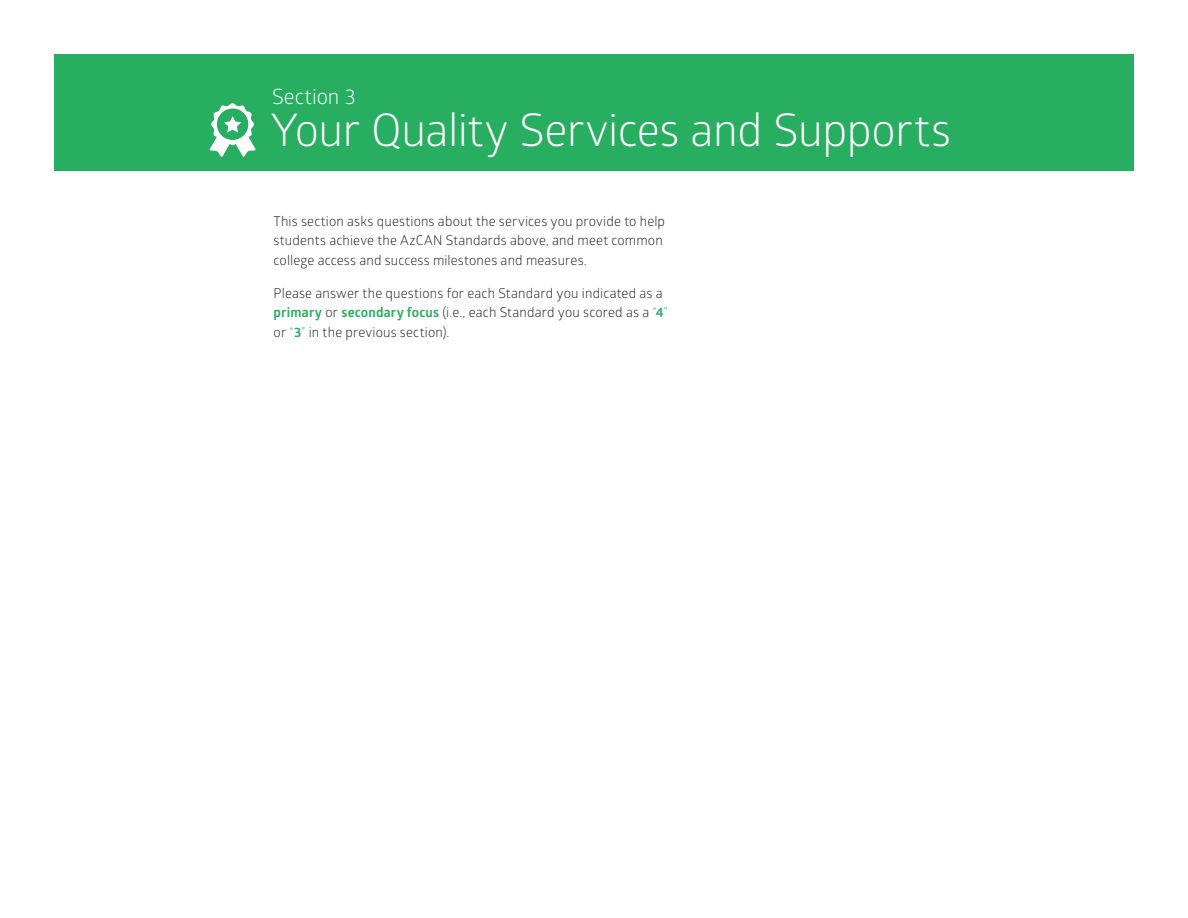
<style>
.page{position:relative;width:1188px;height:918px;background:#fff}
.page>*{position:absolute;margin:0;border:0;box-sizing:border-box;transform-origin:0 0}
.t1{font:45px "Glober";letter-spacing:-.01em;color:#fff}
.t2{font:21px "Glober";letter-spacing:.005em;color:#fff}
.t3{font:13.5px/19.5px "Glober";letter-spacing:.01em;color:#222}
.s1{font-weight:700;color:#27ae60}
.s2{color:#27ae60}
</style>
<div class="page">
<div style="left:54px;top:54px;width:1080px;height:116px;background:#27ae60"></div>
<svg style="left:209px;top:103px;width:47px;height:54px"></svg>
<h2 class="t2" style="left:272px;top:82px;width:85px">Section 3</h2>
<h1 class="t1" style="left:271px;top:99px;width:682px">Your Quality Services and Supports</h1>
<p class="t3" style="left:274px;top:210px;width:393px">This section asks questions about the services you provide to help students achieve the AzCAN Standards above, and meet common college access and success milestones and measures.</p>
<p class="t3" style="left:274px;top:282px;width:396px">Please answer the questions for each Standard you indicated as a <span class="s1">primary</span> or <span class="s1">secondary focus</span> (i.e., each Standard you scored as a <span class="s2">“</span><span class="s1">4</span><span class="s2">” </span>or <span class="s2">“</span><span class="s1">3</span><span class="s2">”</span> in the previous section).</p>
</div>
